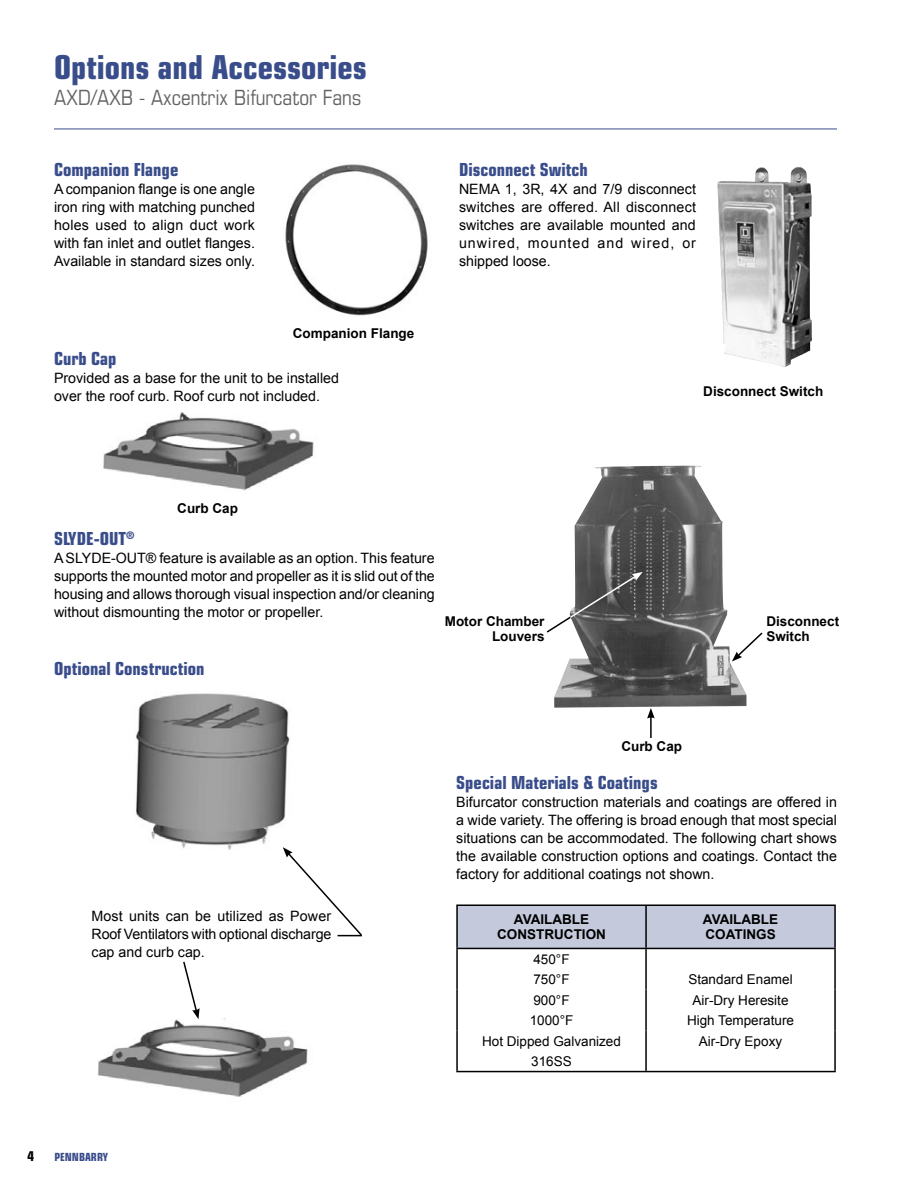
<style>
.page{position:relative;width:918px;height:1188px;background:#fff}
.page>*{position:absolute;margin:0;border:0;box-sizing:border-box;transform-origin:0 0}
.t1{font:700 condensed 33px "Eurostile";color:#3a4d8b}
.t2{font:condensed 21px "Eurostile";color:#636363}
.t3{font:700 condensed 18px "Eurostile";color:#3a4d8b}
.t4{font:14.25px/18px "Arial";color:#000;text-align:justify}
.t5{font:700 13.5px/15px "Arial";color:#000}
.t6{font:13.5px/20.1px "Arial";color:#000}
.t7{font:700 condensed 13.5px "Eurostile";color:#000}
.t8{font:700 condensed 11.25px "Eurostile";color:#3a4d8b}
</style>
<div class="page">
<hr style="left:54px;top:129px;width:783px;height:1px;background:#3a4d8b">
<img style="left:285px;top:164px;width:143px;height:152px">
<img style="left:717px;top:167px;width:95px;height:200px">
<img style="left:103px;top:412px;width:211px;height:79px">
<img style="left:97px;top:693px;width:211px;height:404px">
<div style="left:95px;top:858px;width:332px;height:160px;background:#fff"></div>
<div style="left:284px;top:958px;width:118px;height:73px;background:#fff"></div>
<svg style="left:182px;top:961px;width:18px;height:58px"></svg>
<svg style="left:283px;top:847px;width:79px;height:90px"></svg>
<img style="left:554px;top:465px;width:193px;height:243px">
<svg style="left:732px;top:631px;width:31px;height:31px"></svg>
<hr style="left:650px;top:716px;width:2px;height:22px;background:#000">
<svg style="left:647px;top:708px;width:8px;height:11px"></svg>
<svg style="left:546px;top:572px;width:97px;height:62px"></svg>
<div style="left:458px;top:906px;width:376px;height:42px;background:#c4cadc"></div>
<hr style="left:456px;top:904px;width:190px;height:2px;background:#000">
<hr style="left:456px;top:906px;width:2px;height:42px;background:#000">
<hr style="left:646px;top:904px;width:190px;height:2px;background:#000">
<hr style="left:645px;top:906px;width:2px;height:42px;background:#000">
<hr style="left:834px;top:906px;width:2px;height:42px;background:#000">
<hr style="left:456px;top:948px;width:190px;height:1px;background:#000">
<hr style="left:456px;top:949px;width:2px;height:20px;background:#000">
<hr style="left:646px;top:948px;width:190px;height:1px;background:#000">
<hr style="left:645px;top:949px;width:2px;height:20px;background:#000">
<hr style="left:834px;top:949px;width:2px;height:20px;background:#000">
<hr style="left:456px;top:969px;width:2px;height:20px;background:#000">
<hr style="left:645px;top:969px;width:2px;height:20px;background:#000">
<hr style="left:834px;top:969px;width:2px;height:20px;background:#000">
<hr style="left:456px;top:989px;width:2px;height:21px;background:#000">
<hr style="left:645px;top:989px;width:2px;height:21px;background:#000">
<hr style="left:834px;top:989px;width:2px;height:21px;background:#000">
<hr style="left:456px;top:1010px;width:2px;height:21px;background:#000">
<hr style="left:645px;top:1010px;width:2px;height:21px;background:#000">
<hr style="left:834px;top:1010px;width:2px;height:21px;background:#000">
<hr style="left:456px;top:1031px;width:2px;height:20px;background:#000">
<hr style="left:645px;top:1031px;width:2px;height:20px;background:#000">
<hr style="left:834px;top:1031px;width:2px;height:20px;background:#000">
<hr style="left:456px;top:1051px;width:2px;height:20px;background:#000">
<hr style="left:645px;top:1051px;width:2px;height:20px;background:#000">
<hr style="left:834px;top:1051px;width:2px;height:20px;background:#000">
<hr style="left:456px;top:1071px;width:190px;height:1px;background:#000">
<hr style="left:646px;top:1071px;width:190px;height:1px;background:#000">
<h1 class="t1" style="left:54px;top:48px;width:314px">Options and Accessories</h1>
<h2 class="t2" style="left:54px;top:85px;width:309px">AXD/AXB - Axcentrix Bifurcator Fans</h2>
<p class="t3" style="left:54px;top:159px;width:126px">Companion Flange</p>
<p class="t4" style="left:54px;top:180px;width:202px">A companion flange is one angle iron ring with matching punched holes used to align duct work with fan inlet and outlet flanges.<br>Available in standard sizes only.</p>
<p class="t5" style="left:293px;top:326px;width:123px">Companion Flange</p>
<p class="t3" style="left:54px;top:348px;width:64px">Curb Cap</p>
<p class="t4" style="left:54px;top:369px;width:287px">Provided as a base for the unit to be installed over the roof curb. Roof curb not included.</p>
<p class="t3" style="left:459px;top:159px;width:131px">Disconnect Switch</p>
<p class="t4" style="left:459px;top:180px;width:239px">NEMA 1, 3R, 4X and 7/9 disconnect switches are offered. All disconnect switches are available mounted and unwired, mounted and wired, or shipped loose.</p>
<p class="t5" style="left:703px;top:384px;width:122px">Disconnect Switch</p>
<p class="t5" style="left:177px;top:501px;width:62px">Curb Cap</p>
<p class="t3" style="left:54px;top:528px;width:82px">SLYDE-OUT<sup>®</sup></p>
<p class="t4" style="left:54px;top:549px;width:382px">A SLYDE-OUT® feature is available as an option. This feature supports the mounted motor and propeller as it is slid out of the housing and allows thorough visual inspection and/or cleaning without dismounting the motor or propeller.</p>
<p class="t3" style="left:54px;top:658px;width:152px">Optional Construction</p>
<p class="t5" style="left:445px;top:615px;width:101px;text-align:right">Motor Chamber<br>Louvers</p>
<p class="t5" style="left:766px;top:615px;width:74px">Disconnect<br>Switch</p>
<p class="t4" style="left:92px;top:907px;width:241px">Most units can be utilized as Power Roof Ventilators with optional discharge cap and curb cap.</p>
<p class="t5" style="left:621px;top:739px;width:62px">Curb Cap</p>
<p class="t3" style="left:456px;top:772px;width:203px">Special Materials &amp; Coatings</p>
<p class="t4" style="left:456px;top:794px;width:382px">Bifurcator construction materials and coatings are offered in a wide variety. The offering is broad enough that most special situations can be accommodated. The following chart shows the available construction options and coatings. Contact the factory for additional coatings not shown.</p>
<p class="t5" style="left:497px;top:912px;width:110px;text-align:center">AVAILABLE<br>CONSTRUCTION</p>
<p class="t5" style="left:703px;top:912px;width:77px">AVAILABLE<br>COATINGS</p>
<p class="t6" style="left:533px;top:949px;width:38px">450°F<br>750°F</p>
<p class="t6" style="left:688px;top:969px;width:106px">Standard Enamel</p>
<p class="t6" style="left:533px;top:990px;width:38px">900°F</p>
<p class="t6" style="left:693px;top:990px;width:97px">Air-Dry Heresite</p>
<p class="t6" style="left:530px;top:1011px;width:45px">1000°F</p>
<p class="t6" style="left:687px;top:1011px;width:109px">High Temperature</p>
<p class="t6" style="left:482px;top:1031px;width:140px">Hot Dipped Galvanized</p>
<p class="t6" style="left:699px;top:1031px;width:85px">Air-Dry Epoxy</p>
<p class="t6" style="left:531px;top:1051px;width:42px">316SS</p>
<p class="t7" style="left:27px;top:1148px;width:8px">4</p>
<p class="t8" style="left:54px;top:1150px;width:55px">PENNBARRY</p>
</div>
